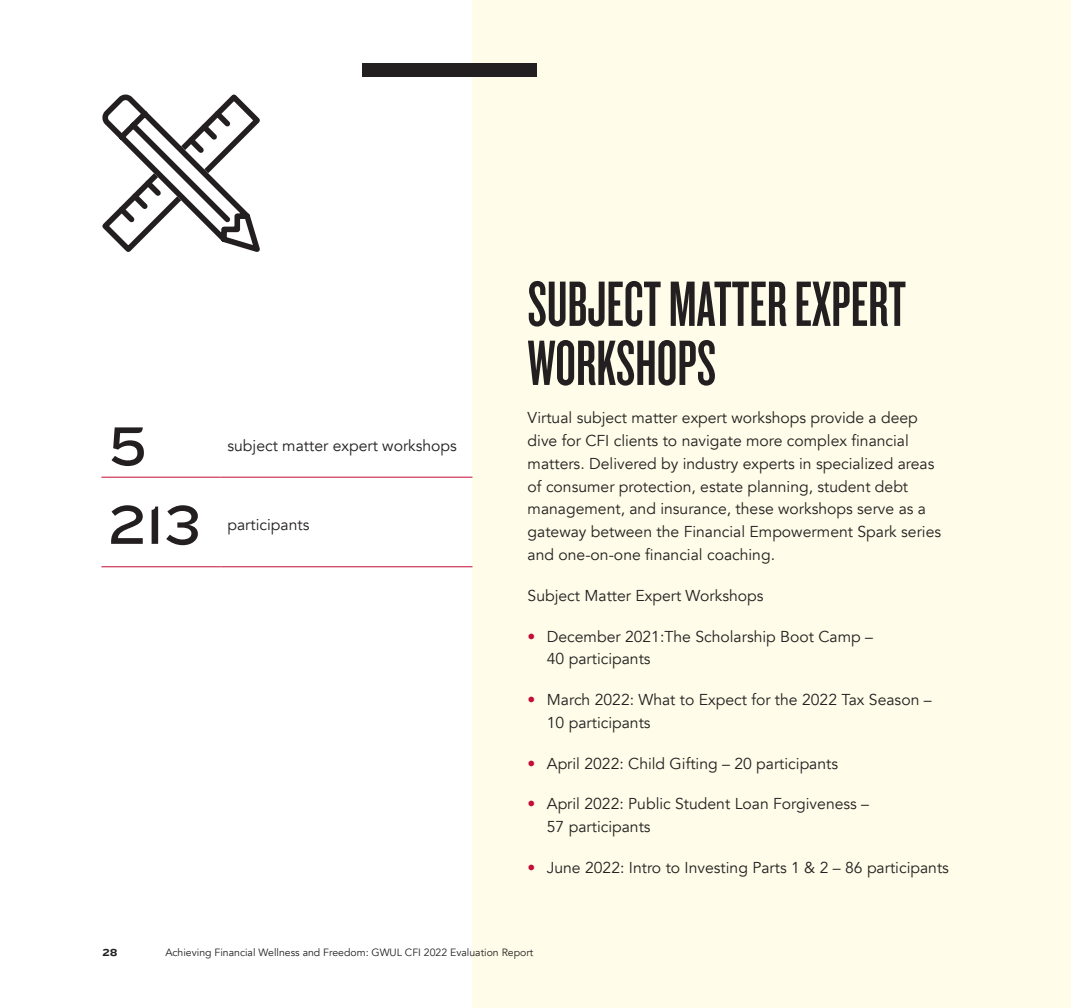
<style>
.page{position:relative;width:1071px;height:1008px;background:#fff}
.page>*{position:absolute;margin:0;border:0;box-sizing:border-box;transform-origin:0 0}
.t1{font:66.5px/59px "Knockout HTF47 Bantamweight";color:#231f20}
.Body{font:56px "Knockout HTF33 Junior Heviwt";color:#231f20}
.Body-2{font:15.75px/22.8px "Avenir";color:#231f20}
.Body-3{font:10.5px "Avenir";color:#231f20}
.Body-4{font:10.5px "Knockout HTF53 Heviweight";color:#231f20}
.s1{color:#c40c37}
</style>
<div class="page">
<div style="left:472px;top:0;width:599px;height:1008px;background:#fffde9"></div>
<div style="left:362px;top:63px;width:175px;height:14px;background:#231f20"></div>
<svg style="left:102px;top:94px;width:158px;height:158px"></svg>
<hr style="left:101px;top:477px;width:119px;height:1px;background:#c40c37">
<hr style="left:220px;top:477px;width:252px;height:1px;background:#c40c37">
<hr style="left:101px;top:566px;width:119px;height:1px;background:#c40c37">
<hr style="left:220px;top:566px;width:252px;height:1px;background:#c40c37">
<p class="Body" style="left:108px;top:415px;width:40px">5</p>
<p class="Body-2" style="left:228px;top:434px;width:231px">subject matter expert workshops</p>
<p class="Body" style="left:108px;top:494px;width:94px">213</p>
<p class="Body-2" style="left:228px;top:513px;width:83px">participants</p>
<h2 class="t1" style="left:528px;top:275px;width:380px">SUBJECT MATTER EXPERT<br>WORKSHOPS</h2>
<p class="Body-2" style="left:528px;top:407px;width:415px">Virtual subject matter expert workshops provide a deep dive for CFI clients to navigate more complex financial matters. Delivered by industry experts in specialized areas of consumer protection, estate planning, student debt management, and insurance, these workshops serve as a gateway between the Financial Empowerment Spark series and one-on-one financial coaching.</p>
<p class="Body-2" style="left:528px;top:584px;width:237px">Subject Matter Expert Workshops</p>
<p class="Body-2" style="left:547px;top:625px;width:328px;text-indent:-19px"><span class="s1">•</span> December 2021:The Scholarship Boot Camp –<br>40 participants</p>
<p class="Body-2" style="left:547px;top:689px;width:386px;text-indent:-19px"><span class="s1">•</span> March 2022: What to Expect for the 2022 Tax Season –<br>10 participants</p>
<p class="Body-2" style="left:528px;top:752px;width:312px"><span class="s1">•</span> April 2022: Child Gifting – 20 participants</p>
<p class="Body-2" style="left:547px;top:793px;width:324px;text-indent:-19px"><span class="s1">•</span> April 2022: Public Student Loan Forgiveness –<br>57 participants</p>
<p class="Body-2" style="left:528px;top:856px;width:423px"><span class="s1">•</span> June 2022: Intro to Investing Parts 1 &amp; 2 – 86 participants</p>
<p class="Body-4" style="left:102px;top:946px;width:17px">28</p>
<p class="Body-3" style="left:165px;top:946px;width:370px">Achieving Financial Wellness and Freedom: GWUL CFI 2022 Evaluation Report</p>
</div>
